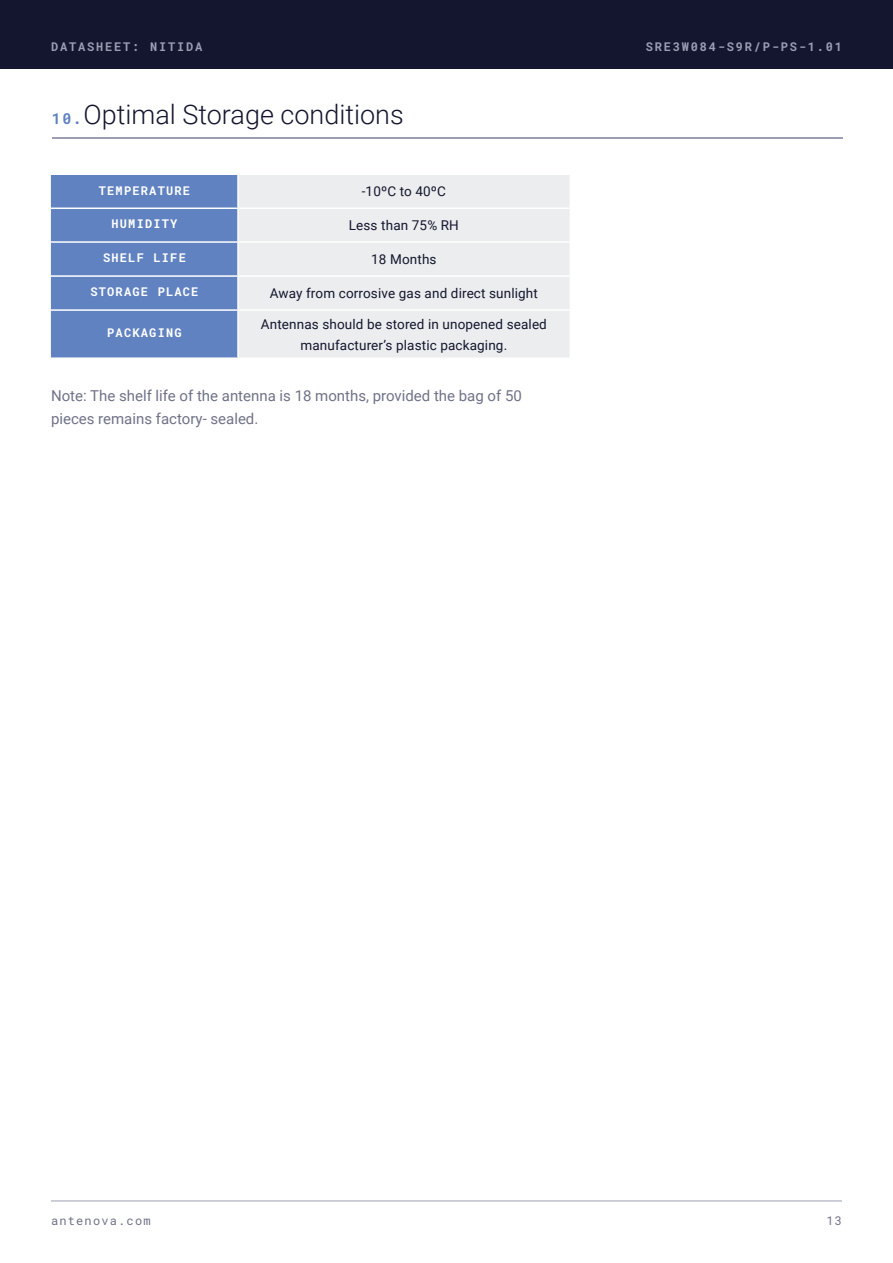
<style>
.page{position:relative;width:893px;height:1263px;background:#fff}
.page>*{position:absolute;margin:0;border:0;box-sizing:border-box;transform-origin:0 0}
.t1{font:300 27px "Roboto";color:#13162e}
.t2{font:15px/22.5px "Roboto";color:#6e7287}
.t3{font:13.5px/21px "Roboto";letter-spacing:.01em;color:#13162e;text-align:center}
.t4{font:700 12px "Roboto Mono";letter-spacing:.1em;color:#fff}
.t5{font:700 12px "Roboto Mono";letter-spacing:.15em;color:#9b9eb5}
.t6{font:12px "Roboto Mono";letter-spacing:.1em;color:#6f7186}
.s1{font-family:"Roboto Mono";font-weight:700;font-size:15px;color:#6082c1}
</style>
<div class="page">
<div style="left:0;top:0;width:893px;height:68px;background:#13162e"></div>
<hr style="left:51px;top:1201px;width:791px;height:1px;background:#9b9eb5">
<hr style="left:52px;top:138px;width:791px;height:1px;background:#9b9eb5">
<div style="left:51px;top:175px;width:186px;height:182px;background:#6082c1"></div>
<div style="left:239px;top:175px;width:331px;height:182px;background:#ecedee"></div>
<hr style="left:51px;top:208px;width:187px;height:1px;background:#fff">
<hr style="left:51px;top:241px;width:187px;height:2px;background:#fff">
<hr style="left:51px;top:275px;width:187px;height:2px;background:#fff">
<hr style="left:51px;top:309px;width:187px;height:2px;background:#fff">
<hr style="left:238px;top:208px;width:332px;height:1px;background:#fff">
<hr style="left:238px;top:241px;width:332px;height:2px;background:#fff">
<hr style="left:238px;top:275px;width:332px;height:2px;background:#fff">
<hr style="left:238px;top:309px;width:332px;height:2px;background:#fff">
<p class="t5" style="left:51px;top:40px;width:153px">DATASHEET: NITIDA</p>
<p class="t5" style="left:646px;top:40px;width:198px">SRE3W084-S9R/P-PS-1.01</p>
<h1 class="t1" style="left:52px;top:104px;width:353px"><span class="s1">10.</span>Optimal Storage conditions</h1>
<p class="t4" style="left:99px;top:185px;width:93px">TEMPERATURE</p>
<p class="t3" style="left:362px;top:182px;width:86px">-10ºC to 40ºC</p>
<p class="t4" style="left:111px;top:219px;width:67px">HUMIDITY</p>
<p class="t3" style="left:349px;top:214px;width:112px">Less than 75% RH</p>
<p class="t4" style="left:103px;top:253px;width:84px">SHELF LIFE</p>
<p class="t3" style="left:371px;top:250px;width:67px">18 Months</p>
<p class="t4" style="left:90px;top:287px;width:109px">STORAGE PLACE</p>
<p class="t3" style="left:270px;top:282px;width:270px">Away from corrosive gas and direct sunlight</p>
<p class="t4" style="left:107px;top:328px;width:76px">PACKAGING</p>
<p class="t3" style="left:261px;top:313px;width:287px">Antennas should be stored in unopened sealed manufacturer’s plastic packaging.</p>
<p class="t2" style="left:51px;top:386px;width:472px">Note: The shelf life of the antenna is 18 months, provided the bag of 50 pieces remains factory- sealed.</p>
<p class="t6" style="left:51px;top:1213px;width:101px">antenova.com</p>
<p class="t6" style="left:826px;top:1213px;width:17px">13</p>
</div>
